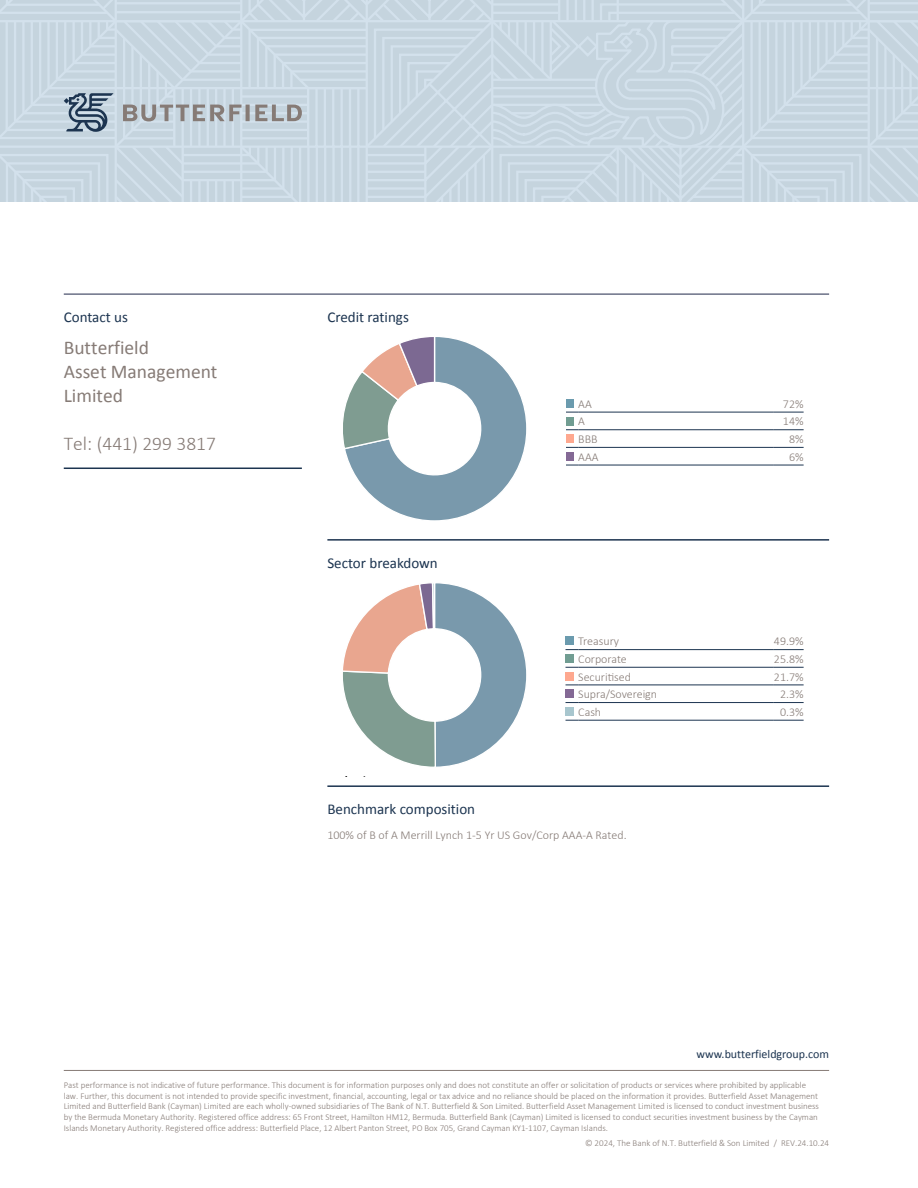
<style>
.page{position:relative;width:918px;height:1188px;background:#fff}
.page>*{position:absolute;margin:0;border:0;box-sizing:border-box;transform-origin:0 0}
.t1{font:19.5px/24px "Calibri";color:#867b76}
.t2{font:300 19.5px "Calibri";color:#867b76}
.t3{font:15px "Calibri";color:#1c3450}
.t4{font:300 12px "Calibri";color:#867b76}
.t5{font:12px "Calibri";color:#1c3450}
.t6{font:300 9px/10.8px "Calibri";color:#867b76}
</style>
<div class="page">
<hr style="left:64px;top:1070px;width:765px;height:1px;background:#867b76">
<hr style="left:64px;top:468px;width:238px;height:1px;background:#1c3450">
<hr style="left:327px;top:539px;width:502px;height:2px;background:#1c3450">
<hr style="left:327px;top:785px;width:502px;height:2px;background:#1c3450">
<svg style="left:566px;top:412px;width:12px;height:1px"></svg>
<svg style="left:566px;top:429px;width:12px;height:1px"></svg>
<svg style="left:566px;top:447px;width:12px;height:1px"></svg>
<svg style="left:566px;top:465px;width:12px;height:1px"></svg>
<hr style="left:578px;top:412px;width:196px;height:1px;background:#1c3450">
<hr style="left:578px;top:429px;width:196px;height:1px;background:#1c3450">
<hr style="left:578px;top:447px;width:196px;height:1px;background:#1c3450">
<hr style="left:578px;top:465px;width:196px;height:1px;background:#1c3450">
<hr style="left:774px;top:412px;width:30px;height:1px;background:#1c3450">
<hr style="left:774px;top:429px;width:30px;height:1px;background:#1c3450">
<hr style="left:774px;top:447px;width:30px;height:1px;background:#1c3450">
<hr style="left:774px;top:465px;width:30px;height:1px;background:#1c3450">
<div style="left:566px;top:399px;width:8px;height:9px;background:#6b9bae"></div>
<div style="left:566px;top:417px;width:8px;height:8px;background:#719d92"></div>
<div style="left:566px;top:435px;width:8px;height:8px;background:#fea88f"></div>
<div style="left:566px;top:452px;width:8px;height:9px;background:#846995"></div>
<svg style="left:343px;top:337px;width:184px;height:184px"></svg>
<svg style="left:343px;top:583px;width:184px;height:184px"></svg>
<svg style="left:566px;top:649px;width:12px;height:1px"></svg>
<svg style="left:566px;top:667px;width:12px;height:1px"></svg>
<svg style="left:566px;top:685px;width:12px;height:1px"></svg>
<svg style="left:566px;top:702px;width:12px;height:1px"></svg>
<svg style="left:566px;top:720px;width:12px;height:1px"></svg>
<hr style="left:578px;top:649px;width:196px;height:1px;background:#1c3450">
<hr style="left:578px;top:667px;width:196px;height:1px;background:#1c3450">
<hr style="left:578px;top:685px;width:196px;height:1px;background:#1c3450">
<hr style="left:578px;top:702px;width:196px;height:1px;background:#1c3450">
<hr style="left:578px;top:720px;width:196px;height:1px;background:#1c3450">
<hr style="left:774px;top:649px;width:30px;height:1px;background:#1c3450">
<hr style="left:774px;top:667px;width:30px;height:1px;background:#1c3450">
<hr style="left:774px;top:685px;width:30px;height:1px;background:#1c3450">
<hr style="left:774px;top:702px;width:30px;height:1px;background:#1c3450">
<hr style="left:774px;top:720px;width:30px;height:1px;background:#1c3450">
<div style="left:566px;top:637px;width:8px;height:8px;background:#6b9bae"></div>
<div style="left:566px;top:654px;width:8px;height:9px;background:#719d92"></div>
<div style="left:566px;top:672px;width:8px;height:9px;background:#fea88f"></div>
<div style="left:566px;top:690px;width:8px;height:8px;background:#846995"></div>
<div style="left:566px;top:707px;width:8px;height:9px;background:#a8c6ce"></div>
<hr style="left:64px;top:293px;width:765px;height:2px;background:#6b7087">
<hr style="left:869px;top:229px;width:49px;height:1px;background:#d3e1ec">
<hr style="left:869px;top:221px;width:49px;height:1px;background:#d3e1ec">
<hr style="left:869px;top:238px;width:49px;height:1px;background:#d3e1ec">
<hr style="left:869px;top:246px;width:49px;height:1px;background:#d3e1ec">
<hr style="left:869px;top:254px;width:49px;height:1px;background:#d3e1ec">
<hr style="left:241px;top:254px;width:109px;height:1px;background:#d3e1ec">
<hr style="left:241px;top:246px;width:101px;height:1px;background:#d3e1ec">
<hr style="left:241px;top:238px;width:92px;height:1px;background:#d3e1ec">
<hr style="left:241px;top:229px;width:84px;height:1px;background:#d3e1ec">
<hr style="left:241px;top:221px;width:76px;height:1px;background:#d3e1ec">
<hr style="left:241px;top:212px;width:67px;height:1px;background:#d3e1ec">
<hr style="left:392px;top:246px;width:33px;height:1px;background:#d3e1ec">
<hr style="left:383px;top:254px;width:42px;height:1px;background:#d3e1ec">
<svg style="left:0;top:0;width:918px;height:202px;background:#c7d6e0"></svg>
<h2 class="t3" style="left:64px;top:307px;width:66px">Contact us</h2>
<h1 class="t1" style="left:64px;top:335px;width:155px">Butterfield<br>Asset Management<br>Limited</h1>
<h1 class="t2" style="left:64px;top:431px;width:154px">Tel: (441) 299 3817</h1>
<h2 class="t3" style="left:327px;top:307px;width:83px">Credit ratings</h2>
<h2 class="t3" style="left:327px;top:554px;width:112px">Sector breakdown</h2>
<h3 class="t4" style="left:578px;top:396px;width:15px">AA</h3>
<h3 class="t4" style="left:783px;top:396px;width:22px">72%</h3>
<h3 class="t4" style="left:578px;top:414px;width:8px">A</h3>
<h3 class="t4" style="left:783px;top:414px;width:22px">14%</h3>
<h3 class="t4" style="left:578px;top:432px;width:21px">BBB</h3>
<h3 class="t4" style="left:789px;top:432px;width:16px">8%</h3>
<h3 class="t4" style="left:578px;top:449px;width:22px">AAA</h3>
<h3 class="t4" style="left:789px;top:449px;width:16px">6%</h3>
<h3 class="t4" style="left:578px;top:634px;width:42px">Treasury</h3>
<h3 class="t4" style="left:774px;top:634px;width:31px">49.9%</h3>
<h3 class="t4" style="left:578px;top:652px;width:50px">Corporate</h3>
<h3 class="t4" style="left:774px;top:652px;width:31px">25.8%</h3>
<h3 class="t4" style="left:578px;top:669px;width:54px">Securitised</h3>
<h3 class="t4" style="left:774px;top:669px;width:31px">21.7%</h3>
<h3 class="t4" style="left:578px;top:687px;width:80px">Supra/Sovereign</h3>
<h3 class="t4" style="left:780px;top:687px;width:25px">2.3%</h3>
<h3 class="t4" style="left:578px;top:704px;width:24px">Cash</h3>
<h3 class="t4" style="left:780px;top:704px;width:25px">0.3%</h3>
<h2 class="t3" style="left:327px;top:800px;width:149px">Benchmark composition</h2>
<h3 class="t4" style="left:327px;top:828px;width:301px">100% of B of A Merrill Lynch 1-5 Yr US Gov/Corp AAA-A Rated.</h3>
<h3 class="t5" style="left:697px;top:1046px;width:134px">www.butterfieldgroup.com</h3>
<p class="t6" style="left:64px;top:1079px;width:757px">Past performance is not indicative of future performance. This document is for information purposes only and does not constitute an offer or solicitation of products or services where prohibited by applicable law. Further, this document is not intended to provide specific investment, financial, accounting, legal or tax advice and no reliance should be placed on the information it provides. Butterfield Asset Management Limited and Butterfield Bank (Cayman) Limited are each wholly-owned subsidiaries of The Bank of N.T. Butterfield &amp; Son Limited. Butterfield Asset Management Limited is licensed to conduct investment business by the Bermuda Monetary Authority. Registered office address: 65 Front Street, Hamilton HM12, Bermuda. Butterfield Bank (Cayman) Limited is licensed to conduct securities investment business by the Cayman Islands Monetary Authority. Registered office address: Butterfield Place, 12 Albert Panton Street, PO Box 705, Grand Cayman KY1-1107, Cayman Islands.</p>
<p class="t6" style="left:585px;top:1138px;width:246px">© 2024, The Bank of N.T. Butterfield &amp; Son Limited / REV.24.10.24</p>
</div>
